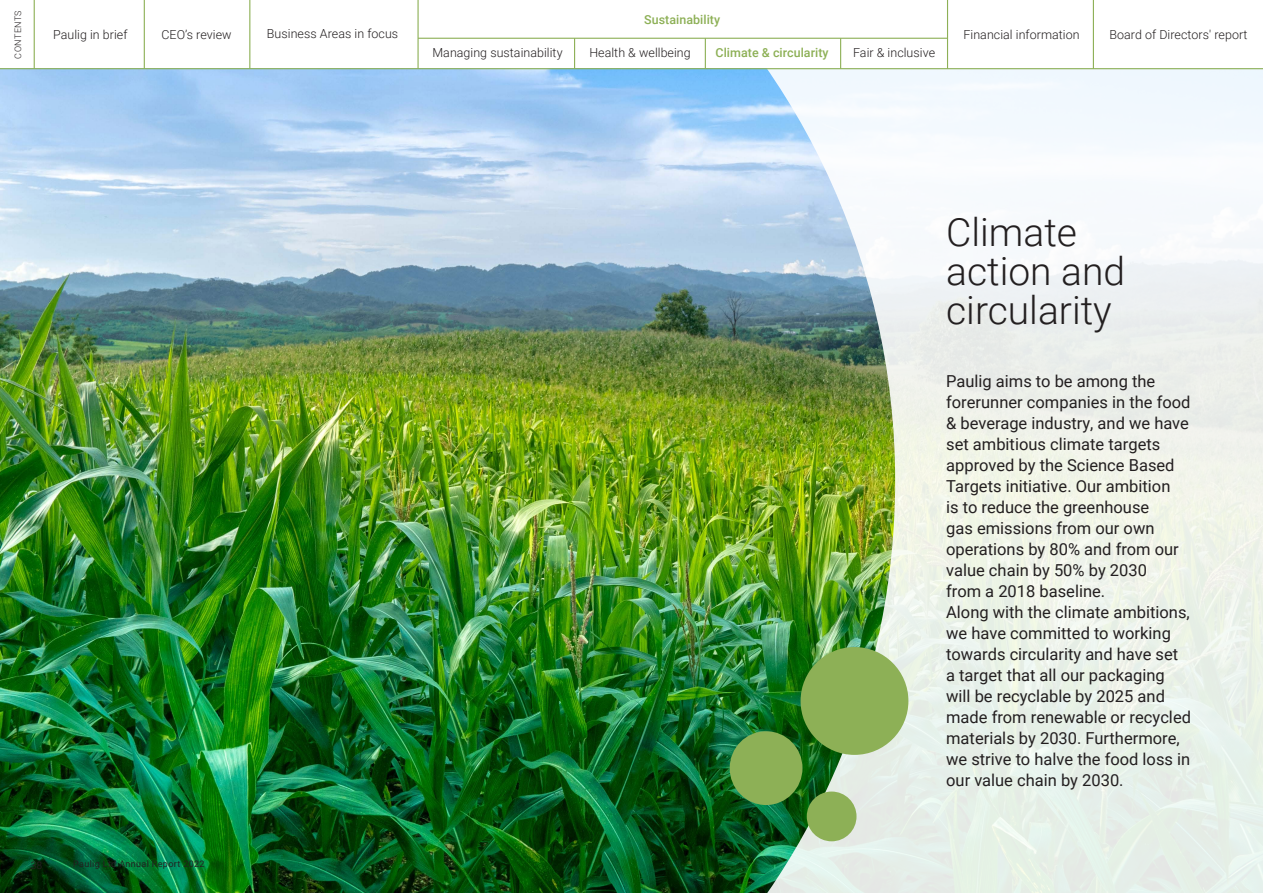
<style>
.page{position:relative;width:1263px;height:893px;background:#fff}
.page>*{position:absolute;margin:0;border:0;box-sizing:border-box;transform-origin:0 0}
.t1{font:300 39px/39px "Roboto";color:#231f20}
.t2{font:16.5px/21px "Roboto";color:#231f20}
.t3{font:300 12.45px "Roboto";letter-spacing:.005em;color:#231f20}
.t4{font:500 12.45px "Roboto";letter-spacing:.005em;color:#8db056}
.t5{font:10.5px "Roboto";color:#231f20}
.t6{font:9px "Roboto";letter-spacing:.04em;color:#231f20}
.t7{font:300 9px "Roboto";letter-spacing:.04em;color:#231f20}
</style>
<div class="page">
<img style="left:0;top:69px;width:632px;height:824px">
<img style="left:632px;top:0;width:631px;height:893px">
<div style="left:730px;top:731px;width:72px;height:74px;background:#8db056;border-radius:50%"></div>
<div style="left:807px;top:791px;width:49px;height:50px;background:#8db056;border-radius:50%"></div>
<div style="left:800px;top:647px;width:108px;height:108px;background:#8db056;border-radius:50%"></div>
<hr style="left:0;top:68px;width:1263px;height:1px;background:#8db056">
<hr style="left:418px;top:38px;width:529px;height:1px;background:#8db056">
<hr style="left:34px;top:0;width:1px;height:69px;background:#8db056">
<hr style="left:417px;top:0;width:2px;height:69px;background:#8db056">
<hr style="left:574px;top:38px;width:1px;height:31px;background:#8db056">
<hr style="left:947px;top:0;width:1px;height:69px;background:#8db056">
<hr style="left:705px;top:38px;width:1px;height:31px;background:#8db056">
<hr style="left:840px;top:38px;width:1px;height:31px;background:#8db056">
<hr style="left:144px;top:0;width:1px;height:69px;background:#8db056">
<hr style="left:249px;top:0;width:1px;height:69px;background:#8db056">
<hr style="left:1093px;top:0;width:1px;height:69px;background:#8db056">
<p class="t7" style="left:12px;top:59px;width:50px;rotate:-90deg">CONTENTS</p>
<p class="t4" style="left:644px;top:11px;width:77px">Sustainability</p>
<p class="t3" style="left:53px;top:25px;width:76px">Paulig in brief</p>
<p class="t3" style="left:161px;top:25px;width:72px">CEO’s review</p>
<p class="t3" style="left:267px;top:25px;width:133px">Business Areas in focus</p>
<p class="t3" style="left:963px;top:25px;width:118px">Financial information</p>
<p class="t3" style="left:1109px;top:25px;width:140px">Board of Directors' report</p>
<p class="t3" style="left:432px;top:44px;width:132px">Managing sustainability</p>
<p class="t3" style="left:589px;top:44px;width:103px">Health &amp; wellbeing</p>
<p class="t4" style="left:715px;top:44px;width:115px">Climate &amp; circularity</p>
<p class="t3" style="left:853px;top:44px;width:84px">Fair &amp; inclusive</p>
<h1 class="t1" style="left:946px;top:211px;width:180px">Climate action and circularity</h1>
<p class="t5" style="left:31px;top:858px;width:13px">38</p>
<p class="t6" style="left:73px;top:858px;width:133px">Paulig Ltd Annual Report 2022</p>
<p class="t2" style="left:946px;top:370px;width:246px">Paulig aims to be among the forerunner companies in the food &amp; beverage industry, and we have set ambitious climate targets approved by the Science Based<br>Targets initiative. Our ambition<br>is to reduce the greenhouse<br>gas emissions from our own operations by 80% and from our value chain by 50% by 2030<br>from a 2018 baseline.<br>Along with the climate ambitions, we have committed to working towards circularity and have set a target that all our packaging will be recyclable by 2025 and made from renewable or recycled materials by 2030. Furthermore, we strive to halve the food loss in our value chain by 2030.</p>
</div>
